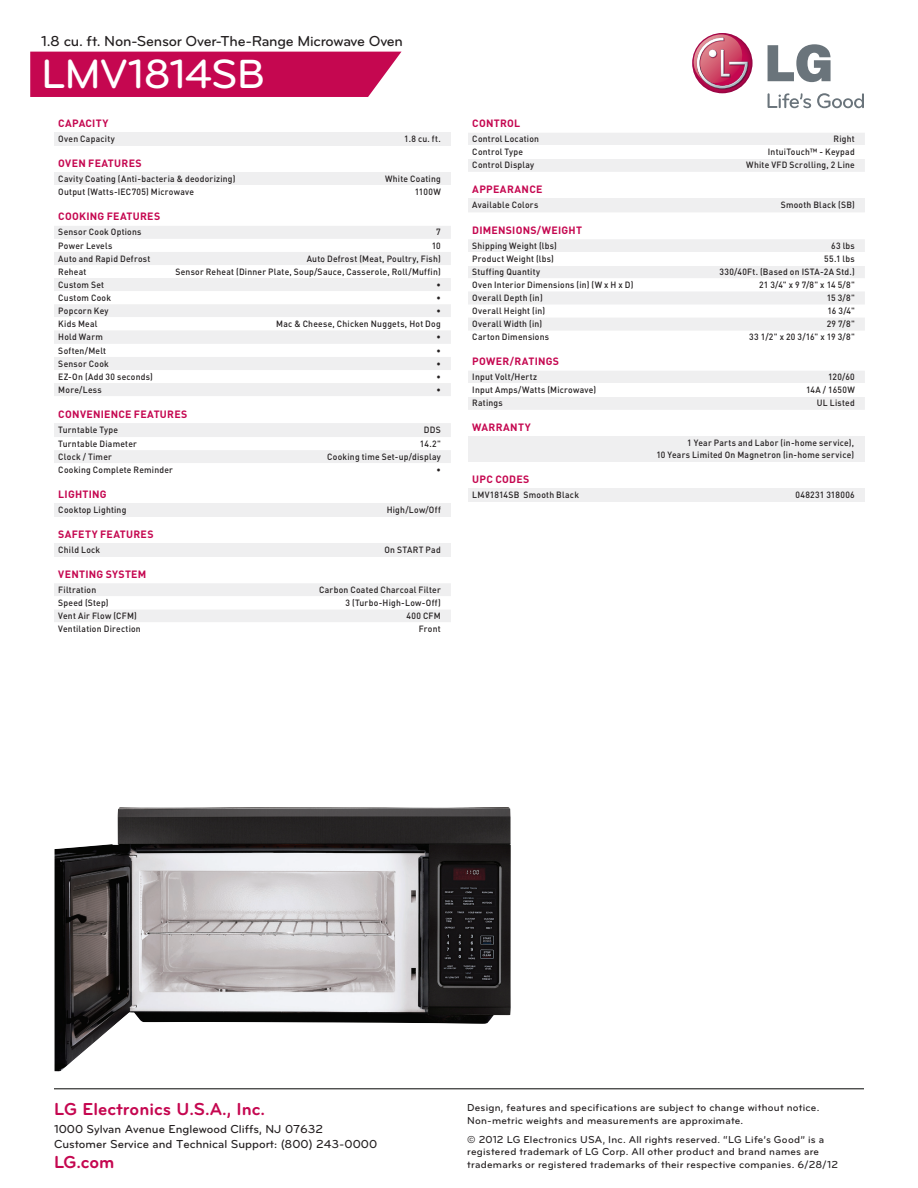
<style>
.page{position:relative;width:918px;height:1188px;background:#fff}
.page>*{position:absolute;margin:0;border:0;box-sizing:border-box;transform-origin:0 0}
.t1{font:500 42.3px "Bryant LG";letter-spacing:-.025em;color:#fff}
.t2{font:700 18px "Bryant Pro";color:#c50750}
.t3{font:500 15px "Bryant LG";letter-spacing:-.015em;color:#231f20}
.t4{font:500 12px/15px "Bryant Pro";color:#231f20}
.t5{font:500 10.5px/12.6px "Bryant Pro";letter-spacing:.02em;color:#231f20}
.t6{font:700 10.5px "DIN";letter-spacing:.025em;color:#c50750}
.t7{font:500 9px/12px "DIN";letter-spacing:.025em;color:#231f20;text-align:right;scale:.95 1}
</style>
<div class="page">
<div style="left:30px;top:52px;width:371px;height:45px;background:#c50750"></div>
<div style="left:54px;top:133px;width:397px;height:13px;background:#efeff0"></div>
<div style="left:54px;top:173px;width:397px;height:13px;background:#efeff0"></div>
<div style="left:54px;top:226px;width:397px;height:170px;background:#efeff0"></div>
<svg style="left:54px;top:239px;width:397px;height:144px"></svg>
<svg style="left:54px;top:423px;width:397px;height:40px"></svg>
<div style="left:54px;top:503px;width:397px;height:13px;background:#efeff0"></div>
<div style="left:54px;top:543px;width:397px;height:13px;background:#efeff0"></div>
<svg style="left:54px;top:583px;width:397px;height:39px"></svg>
<div style="left:468px;top:133px;width:397px;height:39px;background:#efeff0"></div>
<div style="left:468px;top:146px;width:397px;height:13px;background:#fff"></div>
<div style="left:468px;top:199px;width:397px;height:13px;background:#efeff0"></div>
<hr style="left:468px;top:212px;width:397px;height:1px;background:#efeff0">
<svg style="left:468px;top:239px;width:397px;height:91px"></svg>
<div style="left:468px;top:371px;width:397px;height:39px;background:#efeff0"></div>
<div style="left:468px;top:384px;width:397px;height:13px;background:#fff"></div>
<div style="left:468px;top:437px;width:397px;height:25px;background:#efeff0"></div>
<div style="left:468px;top:489px;width:397px;height:13px;background:#efeff0"></div>
<div style="left:692px;top:33px;width:60px;height:60px;background:#a40646;border-radius:30px"></div>
<svg style="left:692px;top:34px;width:57px;height:56px"></svg>
<svg style="left:768px;top:44px;width:63px;height:38px"></svg>
<svg style="left:768px;top:93px;width:43px;height:15px"></svg>
<svg style="left:817px;top:93px;width:47px;height:15px"></svg>
<hr style="left:54px;top:1089px;width:810px;height:1px;background:#040503">
<img style="left:55px;top:807px;width:456px;height:264px">
<h3 class="t3" style="left:41px;top:31px;width:364px">1.8 cu. ft. Non-Sensor Over-The-Range Microwave Oven</h3>
<h1 class="t1" style="left:41px;top:48px;width:226px">LMV1814SB</h1>
<p class="t6" style="left:58px;top:117px;width:52px">CAPACITY</p>
<p class="t7" style="left:58px;top:133px;width:61px">Oven Capacity</p>
<p class="t7" style="left:404px;top:133px;width:40px">1.8 cu. ft.</p>
<p class="t6" style="left:58px;top:157px;width:85px">OVEN FEATURES</p>
<p class="t7" style="left:58px;top:173px;width:188px">Cavity Coating (Anti-bacteria &amp; deodorizing)</p>
<p class="t7" style="left:385px;top:173px;width:60px">White Coating</p>
<p class="t7" style="left:58px;top:186px;width:144px">Output (Watts-IEC705) Microwave</p>
<p class="t7" style="left:415px;top:186px;width:29px">1100W</p>
<p class="t6" style="left:58px;top:210px;width:103px">COOKING FEATURES</p>
<p class="t7" style="left:58px;top:226px;width:89px">Sensor Cook Options</p>
<p class="t7" style="left:436px;top:226px;width:6px">7</p>
<p class="t7" style="left:58px;top:239px;width:59px">Power Levels</p>
<p class="t7" style="left:432px;top:239px;width:11px">10</p>
<p class="t7" style="left:58px;top:252px;width:98px">Auto and Rapid Defrost</p>
<p class="t7" style="left:307px;top:252px;width:143px">Auto Defrost (Meat, Poultry, Fish)</p>
<p class="t7" style="left:58px;top:265px;width:31px">Reheat</p>
<p class="t7" style="left:175px;top:265px;width:281px">Sensor Reheat (Dinner Plate, Soup/Sauce, Casserole, Roll/Muffin)</p>
<p class="t7" style="left:58px;top:278px;width:50px">Custom Set</p>
<p class="t7" style="left:436px;top:278px;width:6px">•</p>
<p class="t7" style="left:58px;top:291px;width:57px">Custom Cook</p>
<p class="t7" style="left:436px;top:291px;width:6px">•</p>
<p class="t7" style="left:58px;top:304px;width:54px">Popcorn Key</p>
<p class="t7" style="left:436px;top:304px;width:6px">•</p>
<p class="t7" style="left:58px;top:317px;width:43px">Kids Meal</p>
<p class="t7" style="left:276px;top:317px;width:175px">Mac &amp; Cheese, Chicken Nuggets, Hot Dog</p>
<p class="t7" style="left:58px;top:331px;width:49px">Hold Warm</p>
<p class="t7" style="left:436px;top:331px;width:6px">•</p>
<p class="t7" style="left:58px;top:344px;width:52px">Soften/Melt</p>
<p class="t7" style="left:436px;top:344px;width:6px">•</p>
<p class="t7" style="left:58px;top:357px;width:55px">Sensor Cook</p>
<p class="t7" style="left:436px;top:357px;width:6px">•</p>
<p class="t7" style="left:58px;top:370px;width:101px">EZ-On (Add 30 seconds)</p>
<p class="t7" style="left:436px;top:370px;width:6px">•</p>
<p class="t7" style="left:58px;top:383px;width:47px">More/Less</p>
<p class="t7" style="left:436px;top:383px;width:6px">•</p>
<p class="t6" style="left:58px;top:407px;width:131px">CONVENIENCE FEATURES</p>
<p class="t7" style="left:58px;top:424px;width:64px">Turntable Type</p>
<p class="t7" style="left:424px;top:424px;width:19px">DDS</p>
<p class="t7" style="left:58px;top:437px;width:84px">Turntable Diameter</p>
<p class="t7" style="left:420px;top:437px;width:24px">14.2"</p>
<p class="t7" style="left:58px;top:450px;width:58px">Clock / Timer</p>
<p class="t7" style="left:327px;top:450px;width:121px">Cooking time Set-up/display</p>
<p class="t7" style="left:58px;top:463px;width:122px">Cooking Complete Reminder</p>
<p class="t7" style="left:436px;top:463px;width:6px">•</p>
<p class="t6" style="left:58px;top:487px;width:32px">LIGHTING</p>
<p class="t7" style="left:58px;top:503px;width:73px">Cooktop Lighting</p>
<p class="t7" style="left:387px;top:503px;width:59px">High/Low/Off</p>
<p class="t6" style="left:58px;top:527px;width:28px">SAFETY</p>
<p class="t6" style="left:100px;top:527px;width:14px">FEATURES</p>
<p class="t7" style="left:58px;top:543px;width:46px">Child Lock</p>
<p class="t7" style="left:384px;top:543px;width:61px">On START Pad</p>
<p class="t6" style="left:58px;top:567px;width:90px">VENTING SYSTEM</p>
<p class="t7" style="left:58px;top:583px;width:41px">Filtration</p>
<p class="t7" style="left:319px;top:583px;width:130px">Carbon Coated Charcoal Filter</p>
<p class="t7" style="left:58px;top:596px;width:54px">Speed (Step)</p>
<p class="t7" style="left:345px;top:596px;width:102px">3 (Turbo-High-Low-Off)</p>
<p class="t7" style="left:58px;top:609px;width:84px">Vent Air Flow (CFM)</p>
<p class="t7" style="left:406px;top:609px;width:38px">400 CFM</p>
<p class="t7" style="left:58px;top:622px;width:88px">Ventilation Direction</p>
<p class="t7" style="left:419px;top:622px;width:25px">Front</p>
<p class="t6" style="left:472px;top:117px;width:42px">CONTROL</p>
<p class="t7" style="left:472px;top:133px;width:72px">Control Location</p>
<p class="t7" style="left:834px;top:133px;width:24px">Right</p>
<p class="t7" style="left:472px;top:146px;width:55px">Control Type</p>
<p class="t7" style="left:768px;top:146px;width:93px">IntuiTouch™ - Keypad</p>
<p class="t7" style="left:472px;top:159px;width:67px">Control Display</p>
<p class="t7" style="left:746px;top:159px;width:116px">White VFD Scrolling, 2 Line</p>
<p class="t6" style="left:472px;top:183px;width:72px">APPEARANCE</p>
<p class="t7" style="left:472px;top:199px;width:71px">Available Colors</p>
<p class="t7" style="left:781px;top:199px;width:79px">Smooth Black (SB)</p>
<p class="t6" style="left:472px;top:223px;width:14px">DIMENSI</p>
<p class="t6" style="left:516px;top:223px;width:67px">ONS/WEIG HT</p>
<p class="t7" style="left:472px;top:239px;width:91px">Shipping Weight (lbs)</p>
<p class="t7" style="left:831px;top:239px;width:26px">63 lbs</p>
<p class="t7" style="left:472px;top:252px;width:87px">Product Weight (lbs)</p>
<p class="t7" style="left:824px;top:252px;width:34px">55.1 lbs</p>
<p class="t7" style="left:472px;top:265px;width:73px">Stuffing Quantity</p>
<p class="t7" style="left:720px;top:265px;width:144px">330/40Ft. (Based on ISTA-2A Std.)</p>
<p class="t7" style="left:472px;top:278px;width:171px">Oven Interior Dimensions (in) (W x H x D)</p>
<p class="t7" style="left:759px;top:278px;width:102px">21 3/4" x 9 7/8" x 14 5/8"</p>
<p class="t7" style="left:472px;top:292px;width:76px">Overall Depth (in)</p>
<p class="t7" style="left:827px;top:292px;width:31px">15 3/8"</p>
<p class="t7" style="left:472px;top:305px;width:78px">Overall Height (in)</p>
<p class="t7" style="left:828px;top:305px;width:30px">16 3/4"</p>
<p class="t7" style="left:472px;top:318px;width:75px">Overall Width (in)</p>
<p class="t7" style="left:827px;top:318px;width:31px">29 7/8"</p>
<p class="t7" style="left:472px;top:331px;width:82px">Carton Dimensions</p>
<p class="t7" style="left:749px;top:331px;width:113px">33 1/2" x 20 3/16" x 19 3/8"</p>
<p class="t6" style="left:472px;top:355px;width:9px">POW</p>
<p class="t6" style="left:496px;top:355px;width:65px">ER/RATINGS</p>
<p class="t7" style="left:472px;top:371px;width:70px">Input Volt/Hertz</p>
<p class="t7" style="left:828px;top:371px;width:30px">120/60</p>
<p class="t7" style="left:472px;top:384px;width:132px">Input Amps/Watts (Microwave)</p>
<p class="t7" style="left:806px;top:384px;width:53px">14A / 1650W</p>
<p class="t7" style="left:472px;top:397px;width:34px">Ratings</p>
<p class="t7" style="left:817px;top:397px;width:41px">UL Listed</p>
<p class="t6" style="left:472px;top:421px;width:18px">WARRANTY</p>
<p class="t7" style="left:656px;top:437px;width:210px">1 Year Parts and Labor (in-home service),<br>10 Years Limited On Magnetron (in-home service)</p>
<p class="t6" style="left:472px;top:473px;width:51px">UPC CODES</p>
<p class="t7" style="left:472px;top:489px;width:114px">LMV1814SB Smooth Black</p>
<p class="t7" style="left:795px;top:489px;width:64px">048231 318006</p>
<h2 class="t2" style="left:54px;top:1098px;width:213px">LG Electronics U.S.A., Inc.</h2>
<h3 class="t4" style="left:54px;top:1122px;width:325px">1000 Sylvan Avenue Englewood Cliffs, NJ 07632<br>Customer Service and Technical Support: (800) 243-0000</h3>
<h2 class="t2" style="left:54px;top:1151px;width:62px">LG.com</h2>
<p class="t5" style="left:467px;top:1102px;width:354px">Design, features and specifications are subject to change without notice.<br>Non-metric weights and measurements are approximate.</p>
<p class="t5" style="left:467px;top:1133px;width:372px">© 2012 LG Electronics USA, Inc. All rights reserved. “LG Life’s Good” is a registered trademark of LG Corp. All other product and brand names are trademarks or registered trademarks of their respective companies. 6/28/12</p>
</div>
